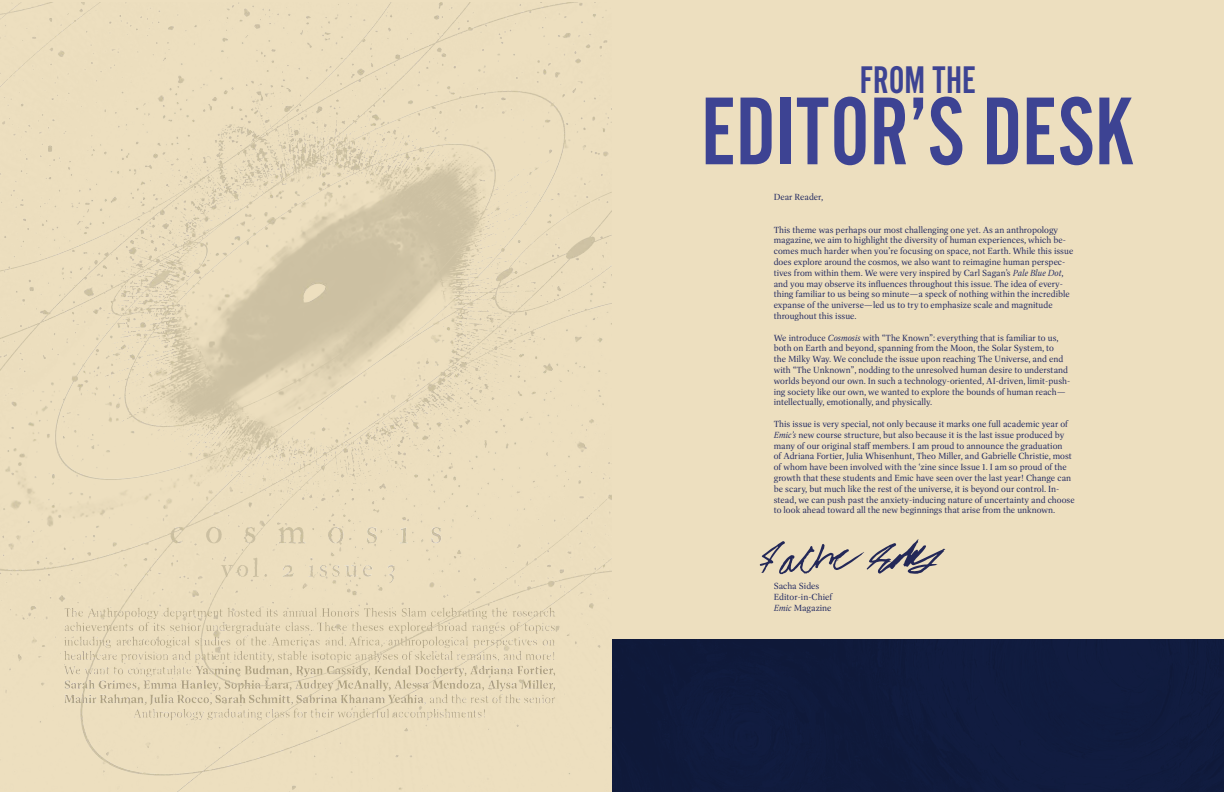
<style>
.page{position:relative;width:1224px;height:792px;background:#eddfbf}
.page>*{position:absolute;margin:0;border:0;box-sizing:border-box;transform-origin:0 0}
.t1{font:100px "Alternate Got No 2 D";color:#3d4393}
.t2{font:40px "Alternate Got No 2 D";color:#3d4393}
.t3{font:9px/10.8px "Dashiell Bright";color:#212961}
.s1{font-style:italic}
</style>
<div class="page">
<div style="left:612px;top:640px;width:612px;height:152px;background:#101b3d"></div>
<img style="left:0;top:2px;width:612px;height:790px">
<svg style="left:760px;top:539px;width:185px;height:35px"></svg>
<h2 class="t2" style="left:860px;top:59px;width:118px">FROM THE</h2>
<h1 class="t1" style="left:701px;top:78px;width:435px">EDITOR’S DESK</h1>
<p class="t3" style="left:774px;top:192px;width:51px">Dear Reader,</p>
<p class="t3" style="left:774px;top:224px;width:301px">This theme was perhaps our most challenging one yet. As an anthropology magazine, we aim to highlight the diversity of human experiences, which be&shy;comes much harder when you’re focusing on space, not Earth. While this issue does explore around the cosmos, we also want to reimagine human perspec&shy;tives from within them. We were very inspired by Carl Sagan’s <span class="s1">Pale Blue Dot</span>, and you may observe its influences throughout this issue. The idea of every&shy;thing familiar to us being so minute—a speck of nothing within the incredible expanse of the universe—led us to try to emphasize scale and magnitude throughout this issue.</p>
<p class="t3" style="left:774px;top:332px;width:298px">We introduce <span class="s1">Cosmosis</span> with “The Known”: everything that is familiar to us, both on Earth and beyond, spanning from the Moon, the Solar System, to<br>the Milky Way. We conclude the issue upon reaching The Universe, and end with “The Unknown”, nodding to the unresolved human desire to understand worlds beyond our own. In such a technology-oriented, AI-driven, limit-push&shy;ing society like our own, we wanted to explore the bounds of human reach— intellectually, emotionally, and physically.</p>
<p class="t3" style="left:774px;top:419px;width:302px">This issue is very special, not only because it marks one full academic year of <span class="s1">Emic’s</span> new course structure, but also because it is the last issue produced by many of our original staff members. I am proud to announce the graduation<br>of Adriana Fortier, Julia Whisenhunt, Theo Miller, and Gabrielle Christie, most of whom have been involved with the ‘zine since Issue 1. I am so proud of the growth that these students and Emic have seen over the last year! Change can be scary, but much like the rest of the universe, it is beyond our control. In&shy;stead, we can push past the anxiety-inducing nature of uncertainty and choose to look ahead toward all the new beginnings that arise from the unknown.</p>
<p class="t3" style="left:774px;top:581px;width:60px">Sacha Sides<br>Editor-in-Chief<br><span class="s1">Emic</span> Magazine</p>
</div>
